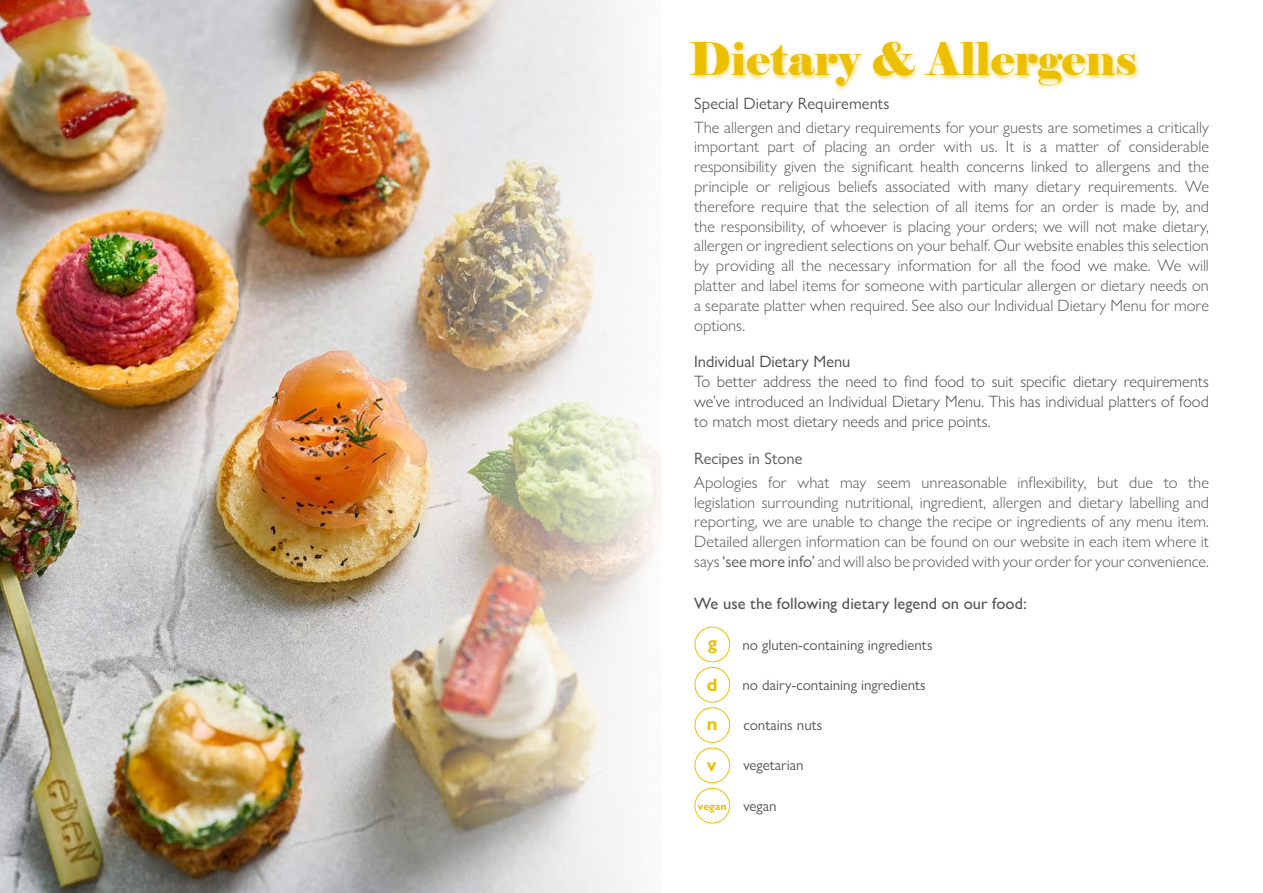
<style>
.page{position:relative;width:1263px;height:893px;background:#fff}
.page>*{position:absolute;margin:0;border:0;box-sizing:border-box;transform-origin:0 0}
.t1{font:45px "Elephant";color:#ecc000}
.NEW_tag{font:700 18px "Gill Sans Nova";color:#ecc000}
.Dietary_Legend_Body{font:300 16.5px/19.8px "Gill Sans Nova";color:#545557;text-align:justify}
.t2{font:300 16.5px/19.8px "Gill Sans Nova";color:#464748;text-align:justify}
.t3{font:16.5px "Gill Sans Nova";letter-spacing:.005em;color:#545557}
.Dietary_Legend_Body-2{font:500 16.5px "Gill Sans Nova";color:#545557}
.t4{font:16.5px "Gill Sans Nova";color:#464748}
.subheading_text_for_pages{font:15px "Gill Sans Nova";color:#545557}
.NEW_tag-2{font:700 10.5px "Gill Sans Nova";color:#ecc000}
.s1{font-weight:400}
</style>
<div class="page">
<div style="left:687px;top:39px;width:454px;height:52px;background:#ecc000;opacity:.62"></div>
<div style="left:695px;top:667px;width:35px;height:35px;border:1px solid #ecc000;border-radius:50%"></div>
<div style="left:695px;top:707px;width:35px;height:36px;border:1px solid #ecc000;border-radius:50%"></div>
<div style="left:695px;top:627px;width:35px;height:35px;border:1px solid #ecc000;border-radius:50%"></div>
<div style="left:695px;top:748px;width:35px;height:35px;border:1px solid #ecc000;border-radius:50%"></div>
<div style="left:695px;top:788px;width:35px;height:35px;border:1px solid #ecc000;border-radius:50%"></div>
<img style="left:0;top:0;width:661px;height:893px">
<p class="t1" style="left:689px;top:31px;width:449px">Dietary &amp; Allergens</p>
<p class="t3" style="left:694px;top:93px;width:197px">Special Dietary Requirements</p>
<p class="Dietary_Legend_Body" style="left:694px;top:117px;width:516px">The allergen and dietary requirements for your guests are sometimes a critically important part of placing an order with us. It is a matter of considerable responsibility given the significant health concerns linked to allergens and the principle or religious beliefs associated with many dietary requirements. We therefore require that the selection of all items for an order is made by, and the responsibility, of whoever is placing your orders; we will not make dietary, allergen or ingredient selections on your behalf. Our website enables this selection by providing all the necessary information for all the food we make. We will platter and label items for someone with particular allergen or dietary needs on a separate platter when required. See also our Individual Dietary Menu for more options.</p>
<p class="t4" style="left:694px;top:352px;width:158px">Individual Dietary Menu</p>
<p class="t2" style="left:694px;top:372px;width:516px">To better address the need to find food to suit specific dietary requirements we’ve introduced an Individual Dietary Menu. This has individual platters of food to match most dietary needs and price points.</p>
<p class="t3" style="left:694px;top:448px;width:110px">Recipes in Stone</p>
<p class="Dietary_Legend_Body" style="left:694px;top:472px;width:516px">Apologies for what may seem unreasonable inflexibility, but due to the legislation surrounding nutritional, ingredient, allergen and dietary labelling and reporting, we are unable to change the recipe or ingredients of any menu item.<br>Detailed allergen information can be found on our website in each item where it says <span class="s1">‘see more info’</span> and will also be provided with your order for your convenience.</p>
<p class="Dietary_Legend_Body-2" style="left:694px;top:593px;width:334px">We use the following dietary legend on our food:</p>
<p class="NEW_tag" style="left:708px;top:631px;width:11px">g</p>
<p class="subheading_text_for_pages" style="left:742px;top:635px;width:192px">no gluten-containing ingredients</p>
<p class="NEW_tag" style="left:707px;top:674px;width:12px">d</p>
<p class="subheading_text_for_pages" style="left:742px;top:676px;width:185px">no dairy-containing ingredients</p>
<p class="NEW_tag" style="left:707px;top:713px;width:12px">n</p>
<p class="subheading_text_for_pages" style="left:743px;top:716px;width:80px">contains nuts</p>
<p class="NEW_tag" style="left:707px;top:753px;width:11px">v</p>
<p class="subheading_text_for_pages" style="left:743px;top:756px;width:62px">vegetarian</p>
<p class="NEW_tag-2" style="left:698px;top:799px;width:30px">vegan</p>
<p class="subheading_text_for_pages" style="left:743px;top:796px;width:35px">vegan</p>
</div>
